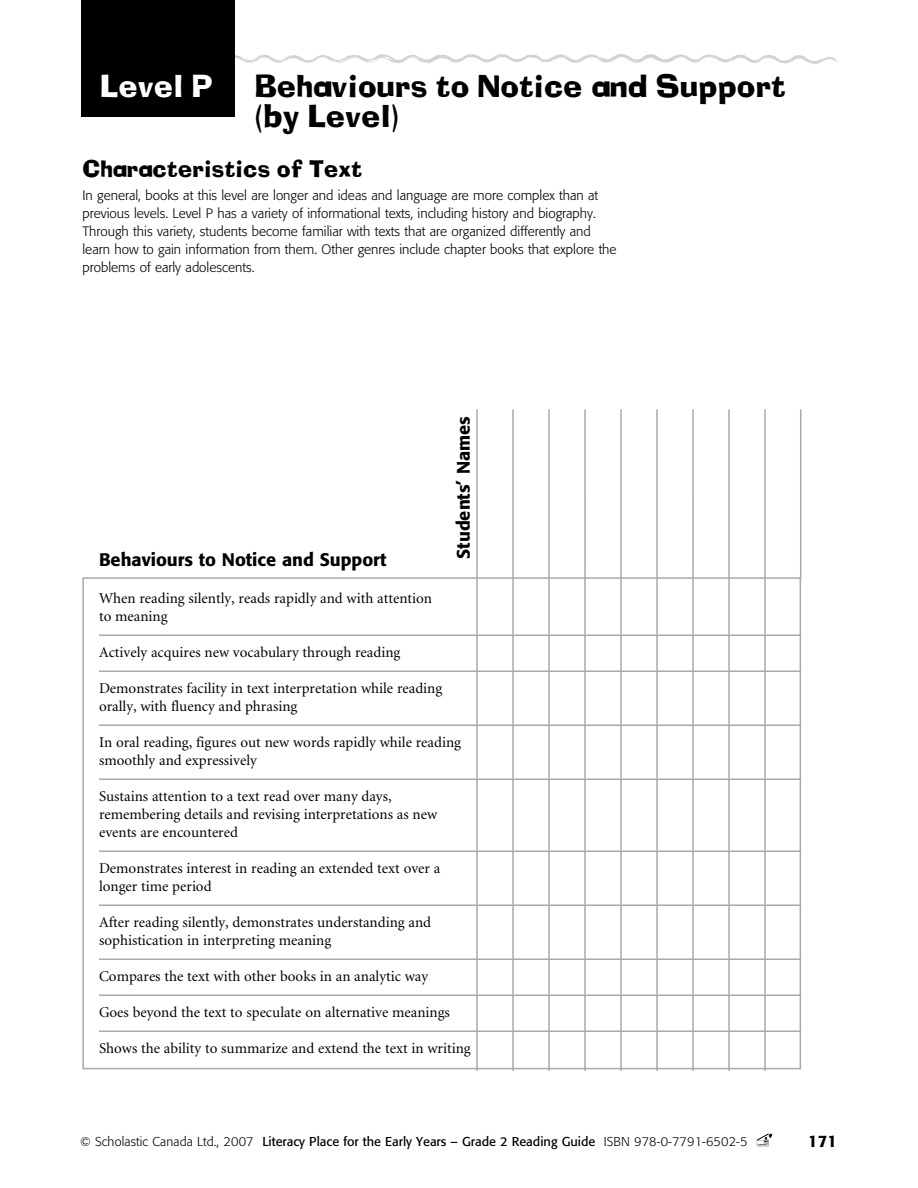
<style>
.page{position:relative;width:918px;height:1188px;background:#fff}
.page>*{position:absolute;margin:0;border:0;box-sizing:border-box;transform-origin:0 0}
.t1{font:30px/30px "Neo Ad Lib";letter-spacing:.015em;color:#000}
.t2{font:30px "Neo Ad Lib";letter-spacing:.015em;color:#fff}
.t3{font:22.5px "Neo Ad Lib";letter-spacing:.015em;color:#000}
.t4{font:500 18px "Formata";color:#000}
.t5{font:500 16.5px "Formata";color:#000}
.t6{font:15px/18px "Minion";color:#000}
.t7{font:300 13.5px/18px "Formata";color:#000}
.t8{font:12.75px "Formata";color:#000}
.s1{font-weight:300}
</style>
<div class="page">
<svg style="left:234px;top:54px;width:603px;height:15px"></svg>
<div style="left:81px;top:0;width:153px;height:117px;background:#000"></div>
<hr style="left:476px;top:409px;width:2px;height:167px;background:#a7a9ac">
<hr style="left:512px;top:409px;width:2px;height:167px;background:#a7a9ac">
<hr style="left:548px;top:409px;width:2px;height:167px;background:#a7a9ac">
<hr style="left:584px;top:409px;width:2px;height:167px;background:#a7a9ac">
<hr style="left:620px;top:409px;width:2px;height:167px;background:#a7a9ac">
<hr style="left:656px;top:409px;width:2px;height:167px;background:#a7a9ac">
<hr style="left:692px;top:409px;width:2px;height:167px;background:#a7a9ac">
<hr style="left:728px;top:409px;width:2px;height:167px;background:#a7a9ac">
<hr style="left:764px;top:409px;width:2px;height:167px;background:#a7a9ac">
<hr style="left:800px;top:409px;width:1px;height:170px;background:#a7a9ac">
<hr style="left:99px;top:634px;width:702px;height:2px;background:#a7a9ac">
<hr style="left:99px;top:670px;width:702px;height:2px;background:#a7a9ac">
<hr style="left:99px;top:724px;width:702px;height:2px;background:#a7a9ac">
<hr style="left:99px;top:778px;width:702px;height:2px;background:#a7a9ac">
<hr style="left:99px;top:850px;width:702px;height:2px;background:#a7a9ac">
<hr style="left:99px;top:904px;width:702px;height:2px;background:#a7a9ac">
<hr style="left:99px;top:958px;width:702px;height:2px;background:#a7a9ac">
<hr style="left:99px;top:994px;width:702px;height:2px;background:#a7a9ac">
<hr style="left:99px;top:1030px;width:702px;height:2px;background:#a7a9ac">
<hr style="left:476px;top:576px;width:2px;height:495px;background:#a7a9ac">
<hr style="left:512px;top:576px;width:2px;height:495px;background:#a7a9ac">
<hr style="left:548px;top:576px;width:2px;height:495px;background:#a7a9ac">
<hr style="left:584px;top:576px;width:2px;height:495px;background:#a7a9ac">
<hr style="left:620px;top:576px;width:2px;height:495px;background:#a7a9ac">
<hr style="left:656px;top:576px;width:2px;height:495px;background:#a7a9ac">
<hr style="left:692px;top:576px;width:2px;height:495px;background:#a7a9ac">
<hr style="left:728px;top:576px;width:2px;height:495px;background:#a7a9ac">
<hr style="left:764px;top:576px;width:2px;height:495px;background:#a7a9ac">
<svg style="left:757px;top:1134px;width:15px;height:12px"></svg>
<div style="left:82px;top:577px;width:719px;height:492px;border:2px solid #a7a9ac"></div>
<h1 class="t2" style="left:101px;top:69px;width:113px">Level P</h1>
<h1 class="t1" style="left:255px;top:72px;width:532px">Behaviours to Notice and Support (by Level)</h1>
<h2 class="t3" style="left:83px;top:155px;width:281px">Characteristics of Text</h2>
<p class="t7" style="left:83px;top:186px;width:536px">In general, books at this level are longer and ideas and language are more complex than at previous levels. Level P has a variety of informational texts, including history and biography.<br>Through this variety, students become familiar with texts that are organized differently and learn how to gain information from them. Other genres include chapter books that explore the problems of early adolescents.</p>
<p class="t4" style="left:99px;top:548px;width:289px">Behaviours to Notice and Support</p>
<p class="t4" style="left:452px;top:559px;width:144px;rotate:-90deg">Students’ Names</p>
<p class="t6" style="left:99px;top:590px;width:335px">When reading silently, reads rapidly and with attention to meaning</p>
<p class="t6" style="left:99px;top:644px;width:303px">Actively acquires new vocabulary through reading</p>
<p class="t6" style="left:99px;top:680px;width:345px">Demonstrates facility in text interpretation while reading orally, with fluency and phrasing</p>
<p class="t6" style="left:99px;top:734px;width:364px">In oral reading, figures out new words rapidly while reading smoothly and expressively</p>
<p class="t6" style="left:99px;top:788px;width:340px">Sustains attention to a text read over many days, remembering details and revising interpretations as new events are encountered</p>
<p class="t6" style="left:99px;top:860px;width:343px">Demonstrates interest in reading an extended text over a longer time period</p>
<p class="t6" style="left:99px;top:914px;width:334px">After reading silently, demonstrates understanding and sophistication in interpreting meaning</p>
<p class="t6" style="left:99px;top:968px;width:331px">Compares the text with other books in an analytic way</p>
<p class="t6" style="left:99px;top:1004px;width:352px">Goes beyond the text to speculate on alternative meanings</p>
<p class="t6" style="left:99px;top:1040px;width:373px">Shows the ability to summarize and extend the text in writing</p>
<p class="t8" style="left:80px;top:1134px;width:669px"><span class="s1">© Scholastic Canada Ltd., 2007</span> Literacy Place for the Early Years – Grade 2 Reading Guide <span class="s1">ISBN 978-0-7791-6502-5</span></p>
<p class="t5" style="left:808px;top:1131px;width:30px">171</p>
</div>
